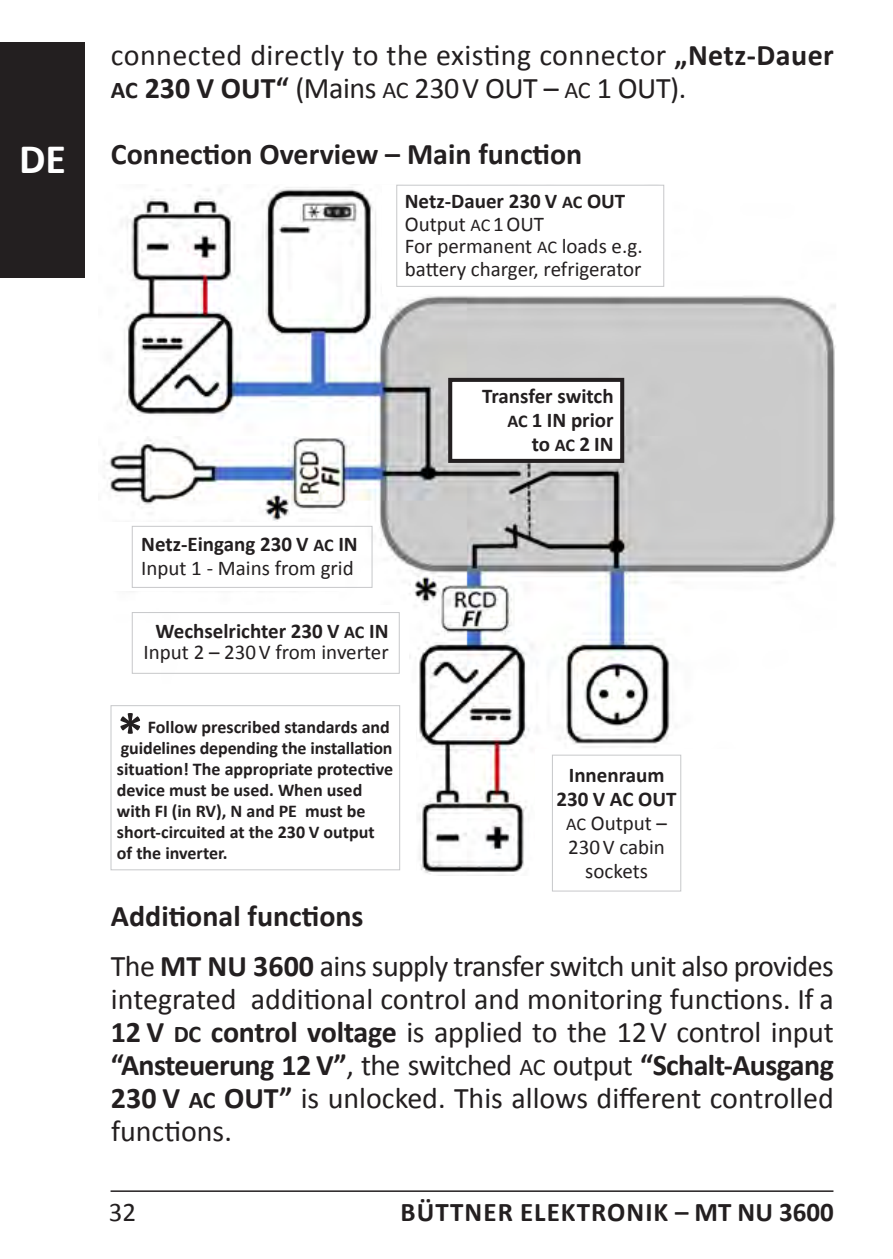
<style>
.page{position:relative;width:893px;height:1259px;background:#fff}
.page>*{position:absolute;margin:0;border:0;box-sizing:border-box;transform-origin:0 0}
.t1{font:700 54px "Calibri";color:#231f20}
.t2{font:700 42px "Calibri";color:#fff}
.t3{font:30px/33px "Calibri";color:#231f20}
.t4{font:30px/50.1px "Calibri";letter-spacing:-.02em;color:#231f20}
.t5{font:700 30px "Calibri";color:#231f20}
.t6{font:700 27px "Calibri";letter-spacing:.04em;color:#231f20}
.t7{font:27px "Calibri";color:#231f20}
.t8{font:21px/24px "Calibri";color:#231f20}
.t9{font:700 21px/24px "Calibri";color:#231f20;text-align:right}
.t10{font:700 18px/21px "Calibri";color:#231f20}
.s1{font-weight:700}
.s2{font-weight:700;font-size:24px}
.s3{font-size:24px}
.s4{font-weight:700;font-size:18px}
.s5{font-size:18px}
</style>
<div class="page">
<hr style="left:111px;top:1190px;width:722px;height:2px;background:#231f20">
<img style="left:104px;top:435px;width:732px;height:440px">
<div style="left:0;top:43px;width:85px;height:235px;background:#231f20"></div>
<img style="left:123px;top:187px;width:713px;height:248px">
<div style="left:383px;top:185px;width:288px;height:108px;background:#fff"></div>
<div style="left:96px;top:522px;width:248px;height:69px;background:#fff"></div>
<div style="left:187px;top:605px;width:221px;height:100px;background:#fff"></div>
<div style="left:96px;top:684px;width:319px;height:212px;background:#fff"></div>
<div style="left:132px;top:526px;width:240px;height:62px;border:1px solid #c7c8ca"></div>
<div style="left:132px;top:612px;width:268px;height:62px;border:1px solid #c7c8ca"></div>
<div style="left:111px;top:705px;width:289px;height:165px;border:1px solid #c7c8ca"></div>
<div style="left:396px;top:185px;width:268px;height:102px;border:1px solid #c7c8ca"></div>
<div style="left:450px;top:380px;width:172px;height:81px;background:#fff"></div>
<div style="left:448px;top:378px;width:176px;height:85px;border:4px solid #231f20"></div>
<div style="left:536px;top:749px;width:232px;height:141px;background:#fff"></div>
<div style="left:552px;top:754px;width:129px;height:137px;border:1px solid #c7c8ca"></div>
<h2 class="t2" style="left:18px;top:132px;width:50px">EN</h2>
<h2 class="t2" style="left:19px;top:132px;width:48px">DE</h2>
<p class="t3" style="left:111px;top:37px;width:724px">connected directly to the existing connector <span class="s1">„Netz-Dauer<br></span><span class="s2">AC</span> <span class="s1">230 V OUT“</span> (Mains <span class="s3">AC</span> 230V OUT – <span class="s3">AC</span> 1 OUT).</p>
<p class="t5" style="left:111px;top:135px;width:473px">Connection Overview – Main function</p>
<p class="t8" style="left:405px;top:189px;width:239px;line-height:22.5px"><span class="s1">Netz-Dauer 230 V</span> <span class="s4">AC</span> <span class="s1">OUT<br></span>Output <span class="s5">AC</span> 1OUT<br>For permanent <span class="s5">AC</span> loads e.g. battery charger, refrigerator</p>
<p class="t8" style="left:141px;top:531px;width:218px"><span class="s1">Netz-Eingang 230 V</span> <span class="s4">AC</span> <span class="s1">IN<br></span>Input 1 - Mains from grid</p>
<p class="t8" style="left:143px;top:619px;width:247px;line-height:21px;text-align:center"><span class="s1">Wechselrichter 230 V</span> <span class="s4">AC</span> <span class="s1">IN<br></span>Input 2 – 230V from inverter</p>
<h1 class="t1" style="left:117px;top:698px;width:28px">*</h1>
<p class="t10" style="left:117px;top:716px;width:278px;text-indent:31px">Follow prescribed standards and guidelines depending the installation situation! The appropriate protective device must be used. When used with FI (in RV), N and PE must be short-circuited at the 230 V output of the inverter.</p>
<p class="t9" style="left:482px;top:384px;width:133px">Transfer switch<br><span class="s5">AC</span> 1 IN prior<br>to <span class="s5">AC</span> 2 IN</p>
<p class="t8" style="left:557px;top:762px;width:121px;text-align:center"><span class="s1">Innenraum<br>230 V AC OUT<br></span><span class="s5">AC</span> Output –<br>230V cabin sockets</p>
<p class="t4" style="left:111px;top:890px;width:724px"><span class="s1">Additional functions<br></span>The <span class="s1">MT NU 3600</span> ains supply transfer switch unit also provides</p>
<p class="t3" style="left:111px;top:981px;width:724px;text-align:justify">integrated additional control and monitoring functions. If a <span class="s1">12 V</span> <span class="s2">DC</span> <span class="s1">control voltage</span> is applied to the 12V control input <span class="s1">“Ansteuerung 12 V”</span>, the switched <span class="s3">AC</span> output <span class="s1">“Schalt-Ausgang 230 V</span> <span class="s2">AC</span> <span class="s1">OUT”</span> is unlocked. This allows different controlled functions.</p>
<p class="t7" style="left:109px;top:1195px;width:29px">32</p>
<p class="t6" style="left:400px;top:1194px;width:435px">BÜTTNER ELEKTRONIK – MT NU 3600</p>
</div>
